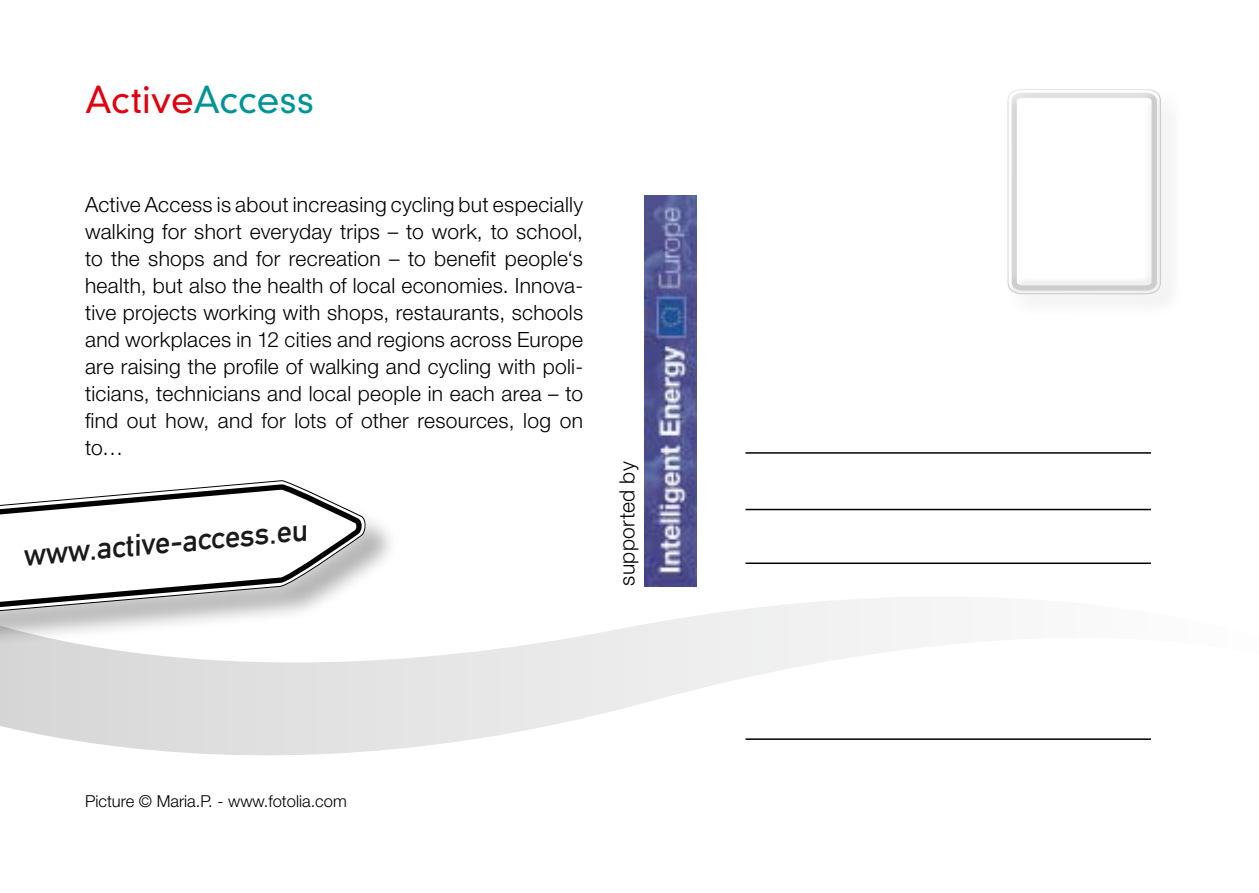
<style>
.page{position:relative;width:1259px;height:893px;background:#fff}
.page>*{position:absolute;margin:0;border:0;box-sizing:border-box;transform-origin:0 0}
.t1{font:300 36px "DIN Neuzeit Grotesk";letter-spacing:-.005em;color:#e3000f}
.t2{font:30.6px "DIN Mittelschrift";color:#1b1919}
.t3{font:300 21px/27px "Helvetica Neue";letter-spacing:.015em;color:#000;text-align:justify}
.t4{font:300 16.5px "Helvetica Neue";color:#000}
.s1{color:#009499}
</style>
<div class="page">
<svg style="left:0;top:581px;width:936px;height:175px"></svg>
<img style="left:645px;top:195px;width:52px;height:391px">
<div style="left:0;top:481px;width:398px;height:166px;background:#000;opacity:.3"></div>
<svg style="left:0;top:481px;width:382px;height:156px"></svg>
<svg style="left:0;top:481px;width:366px;height:135px"></svg>
<svg style="left:0;top:480px;width:360px;height:134px"></svg>
<hr style="left:745px;top:738px;width:406px;height:2px;background:#000">
<hr style="left:745px;top:562px;width:406px;height:2px;background:#000">
<hr style="left:745px;top:509px;width:406px;height:1px;background:#000">
<hr style="left:745px;top:452px;width:406px;height:2px;background:#000">
<div style="left:1004px;top:82px;width:174px;height:230px;background:#000;opacity:.3"></div>
<h1 class="t1" style="left:85px;top:78px;width:230px">Active<span class="s1">Access</span></h1>
<p class="t3" style="left:85px;top:191px;width:499px">Active Access is about increasing cycling but especially walking for short everyday trips – to work, to school, to the shops and for recreation – to benefit people‘s health, but also the health of local economies. Innova&shy;tive projects working with shops, restaurants, schools and workplaces in 12 cities and regions across Europe are raising the profile of walking and cycling with poli&shy;ticians, technicians and local people in each area – to find out how, and for lots of other resources, log on to…</p>
<h2 class="t2" style="left:22px;top:537px;width:287px;rotate:-5deg">www.active-access.eu</h2>
<p class="t3" style="left:613px;top:586px;width:126px;rotate:-90deg">supported by</p>
<p class="t4" style="left:85px;top:791px;width:263px">Picture © Maria.P. - www.fotolia.com</p>
</div>
